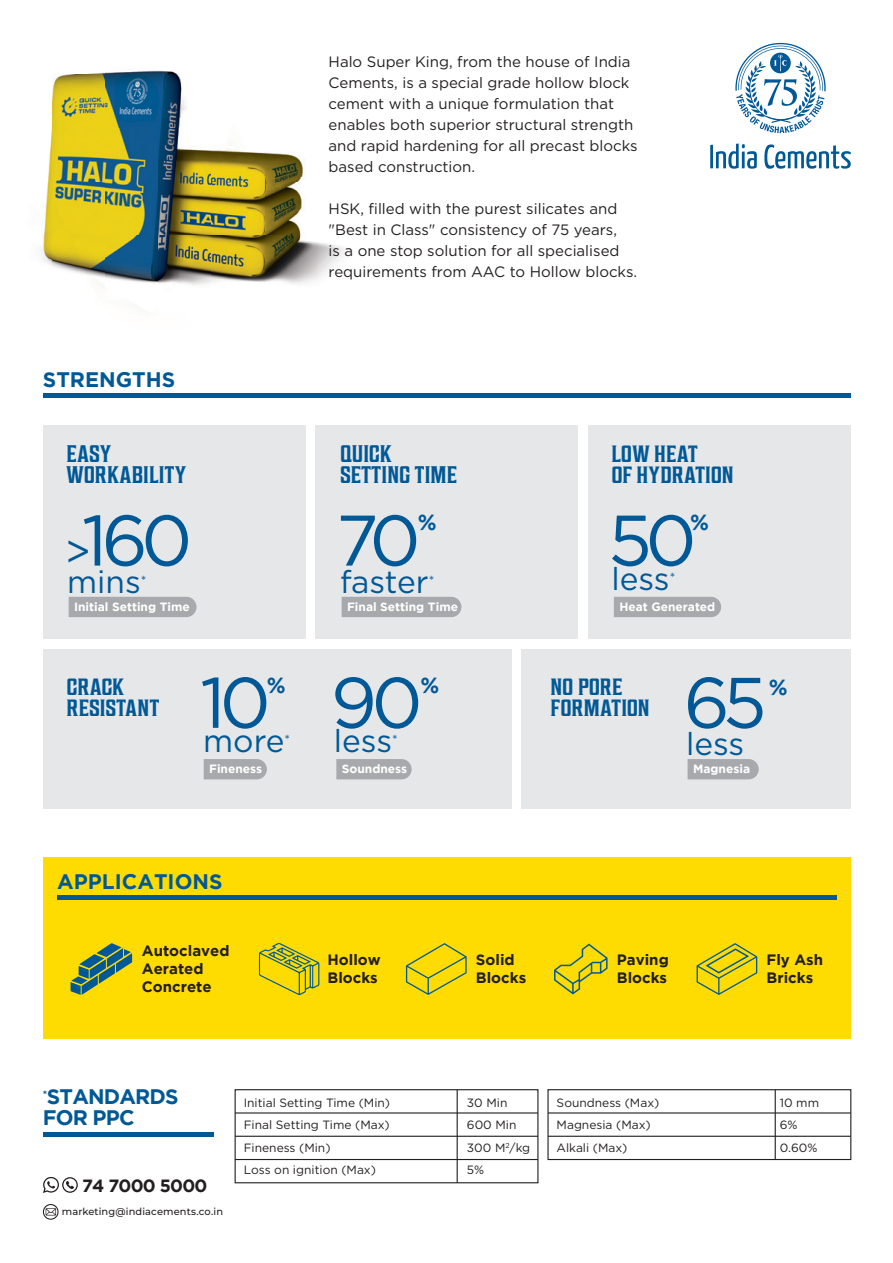
<style>
.page{position:relative;width:893px;height:1263px;background:#fff}
.page>*{position:absolute;margin:0;border:0;box-sizing:border-box;transform-origin:0 0}
.t1{font:71.4px "Gotham";letter-spacing:-.09em;color:#005996}
.t2{font:31.65px "Gotham";color:#005996}
.t3{font:24px/21px "Sheepman";letter-spacing:.01em;color:#005996}
.t4{font:23.55px/21px "Sheepman";color:#005996}
.t5{font:700 21.9px "Gotham";color:#005996}
.t6{font:700 21px "Gotham";color:#005996}
.t7{font:700 21px/21px "Gotham";letter-spacing:-.04em;color:#005996}
.t8{font:700 17.7px "Gotham";letter-spacing:-.04em;color:#231f20}
.t9{font:15px/21px "Gotham";color:#231f20}
.t10{font:700 15px/18px "Gotham";color:#231f20}
.t11{font:13.05px "Gotham";color:#005996}
.t12{font:12px "Gotham";color:#231f20}
.t13{font:700 12px "Gotham";color:#fff}
.t14{font:500 9.9px "Montserrat";letter-spacing:.01em;color:#231f20}
.s1{font-size:41.4px}
</style>
<div class="page">
<img style="left:40px;top:70px;width:306px;height:237px">
<div style="left:43px;top:857px;width:808px;height:182px;background:#ffdc01"></div>
<svg style="left:259px;top:943px;width:60px;height:52px"></svg>
<svg style="left:406px;top:943px;width:61px;height:52px"></svg>
<svg style="left:697px;top:943px;width:60px;height:52px"></svg>
<svg style="left:554px;top:943px;width:54px;height:51px"></svg>
<svg style="left:71px;top:943px;width:61px;height:52px"></svg>
<hr style="left:57px;top:895px;width:779px;height:4px;background:#005996">
<svg style="left:710px;top:144px;width:47px;height:25px"></svg>
<svg style="left:764px;top:144px;width:87px;height:25px"></svg>
<svg style="left:735px;top:43px;width:91px;height:90px"></svg>
<div style="left:43px;top:1132px;width:170px;height:5px;background:#005996"></div>
<div style="left:235px;top:1089px;width:303px;height:94px;border:1px solid #231f20"></div>
<hr style="left:235px;top:1112px;width:303px;height:1px;background:#231f20">
<hr style="left:235px;top:1136px;width:303px;height:1px;background:#231f20">
<hr style="left:235px;top:1159px;width:303px;height:1px;background:#231f20">
<hr style="left:457px;top:1090px;width:1px;height:93px;background:#231f20">
<div style="left:547px;top:1089px;width:304px;height:71px;border:1px solid #231f20"></div>
<hr style="left:548px;top:1112px;width:303px;height:1px;background:#231f20">
<hr style="left:548px;top:1136px;width:303px;height:1px;background:#231f20">
<hr style="left:775px;top:1090px;width:1px;height:69px;background:#231f20">
<svg style="left:43px;top:1177px;width:35px;height:16px"></svg>
<svg style="left:43px;top:1204px;width:16px;height:16px"></svg>
<hr style="left:43px;top:394px;width:808px;height:4px;background:#005996">
<div style="left:43px;top:425px;width:263px;height:214px;background:#e6e7e9"></div>
<div style="left:316px;top:425px;width:262px;height:214px;background:#e6e7e9"></div>
<div style="left:588px;top:425px;width:263px;height:214px;background:#e6e7e9"></div>
<div style="left:43px;top:649px;width:468px;height:160px;background:#e6e7e9"></div>
<svg style="left:204px;top:759px;width:63px;height:20px"></svg>
<div style="left:336px;top:759px;width:76px;height:20px;background:#a8a9ad"></div>
<div style="left:614px;top:597px;width:107px;height:20px;background:#a8a9ad"></div>
<div style="left:342px;top:597px;width:119px;height:20px;background:#a8a9ad"></div>
<div style="left:69px;top:597px;width:127px;height:20px;background:#a8a9ad"></div>
<div style="left:521px;top:649px;width:330px;height:160px;background:#e6e7e9"></div>
<svg style="left:688px;top:759px;width:71px;height:20px"></svg>
<h3 class="t6" style="left:43px;top:368px;width:134px">STRENGTHS</h3>
<h3 class="t3" style="left:67px;top:443px;width:121px">EASY<br>WORKABILITY</h3>
<h1 class="t1" style="left:65px;top:495px;width:129px"><span class="s1">&gt;</span>160</h1>
<h2 class="t2" style="left:67px;top:561px;width:75px">mins</h2>
<p class="t11" style="left:141px;top:572px;width:7px">*</p>
<p class="t13" style="left:74px;top:600px;width:117px">Initial Setting Time</p>
<p class="t9" style="left:329px;top:51px;width:311px">Halo Super King, from the house of India Cements, is a special grade hollow block cement with a unique formulation that enables both superior structural strength and rapid hardening for all precast blocks based construction.</p>
<p class="t9" style="left:329px;top:198px;width:310px">HSK, filled with the purest silicates and "Best in Class" consistency of 75 years,<br>is a one stop solution for all specialised requirements from AAC to Hollow blocks.</p>
<h3 class="t3" style="left:340px;top:443px;width:119px">QUICK<br>SETTING TIME</h3>
<h1 class="t1" style="left:336px;top:495px;width:86px">70</h1>
<h3 class="t5" style="left:418px;top:510px;width:20px">%</h3>
<h2 class="t2" style="left:340px;top:561px;width:90px">faster</h2>
<p class="t11" style="left:429px;top:572px;width:7px">*</p>
<p class="t13" style="left:347px;top:600px;width:112px">Final Setting Time</p>
<h3 class="t4" style="left:611px;top:443px;width:124px">LOW HEAT<br>OF HYDRATION</h3>
<h1 class="t1" style="left:608px;top:495px;width:90px">50</h1>
<h3 class="t5" style="left:690px;top:510px;width:20px">%</h3>
<h2 class="t2" style="left:611px;top:558px;width:60px">less</h2>
<p class="t11" style="left:670px;top:569px;width:7px">*</p>
<p class="t13" style="left:619px;top:600px;width:98px">Heat Generated</p>
<h1 class="t1" style="left:200px;top:657px;width:72px">10</h1>
<h3 class="t5" style="left:267px;top:672px;width:20px">%</h3>
<h2 class="t2" style="left:203px;top:720px;width:83px">more</h2>
<p class="t11" style="left:285px;top:731px;width:7px">*</p>
<p class="t13" style="left:209px;top:762px;width:55px">Fineness</p>
<h1 class="t1" style="left:331px;top:657px;width:93px">90</h1>
<h3 class="t5" style="left:421px;top:672px;width:20px">%</h3>
<h2 class="t2" style="left:334px;top:720px;width:60px">less</h2>
<p class="t11" style="left:392px;top:731px;width:7px">*</p>
<p class="t13" style="left:342px;top:762px;width:67px">Soundness</p>
<h3 class="t4" style="left:551px;top:676px;width:100px">NO PORE<br>FORMATION</h3>
<h1 class="t1" style="left:684px;top:657px;width:84px">65</h1>
<h2 class="t2" style="left:686px;top:723px;width:60px">less</h2>
<p class="t13" style="left:693px;top:762px;width:59px">Magnesia</p>
<h3 class="t4" style="left:67px;top:676px;width:59px">CRACK</h3>
<h3 class="t5" style="left:769px;top:674px;width:20px">%</h3>
<h3 class="t4" style="left:67px;top:697px;width:94px">RESISTANT</h3>
<h3 class="t6" style="left:57px;top:869px;width:167px">APPLICATIONS</h3>
<p class="t10" style="left:142px;top:941px;width:89px">Autoclaved<br>Aerated<br>Concrete</p>
<p class="t10" style="left:328px;top:950px;width:55px">Hollow<br>Blocks</p>
<p class="t10" style="left:476px;top:950px;width:52px">Solid<br>Blocks</p>
<p class="t10" style="left:617px;top:950px;width:53px">Paving<br>Blocks</p>
<p class="t10" style="left:767px;top:950px;width:58px">Fly Ash<br>Bricks</p>
<h3 class="t7" style="left:43px;top:1086px;width:137px"><sup>*</sup>STANDARDS<br>FOR PPC</h3>
<p class="t12" style="left:244px;top:1094px;width:148px">Initial Setting Time (Min)</p>
<p class="t12" style="left:467px;top:1094px;width:42px">30 Min</p>
<p class="t12" style="left:244px;top:1117px;width:148px">Final Setting Time (Max)</p>
<p class="t12" style="left:467px;top:1117px;width:51px">600 Min</p>
<p class="t12" style="left:244px;top:1139px;width:88px">Fineness (Min)</p>
<p class="t12" style="left:467px;top:1139px;width:65px">300 M<sup>2</sup>/kg</p>
<p class="t12" style="left:244px;top:1162px;width:134px">Loss on ignition (Max)</p>
<p class="t12" style="left:467px;top:1162px;width:19px">5%</p>
<p class="t8" style="left:82px;top:1175px;width:127px">74 7000 5000</p>
<p class="t14" style="left:62px;top:1204px;width:163px">marketing@indiacements.co.in</p>
<p class="t12" style="left:557px;top:1094px;width:104px">Soundness (Max)</p>
<p class="t12" style="left:780px;top:1094px;width:41px">10 mm</p>
<p class="t12" style="left:557px;top:1117px;width:96px">Magnesia (Max)</p>
<p class="t12" style="left:780px;top:1117px;width:19px">6%</p>
<p class="t12" style="left:557px;top:1139px;width:72px">Alkali (Max)</p>
<p class="t12" style="left:780px;top:1139px;width:39px">0.60%</p>
</div>
